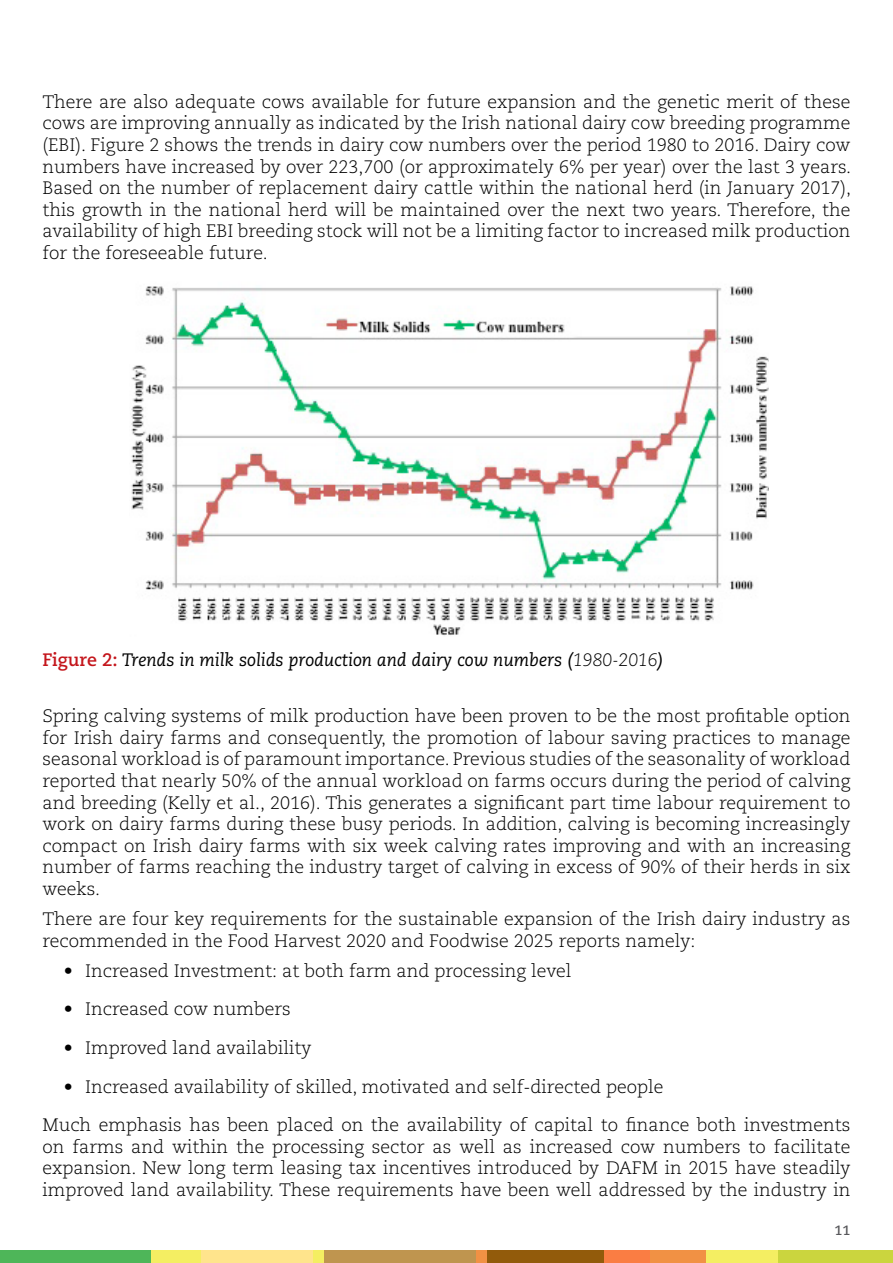
<style>
.page{position:relative;width:893px;height:1263px;background:#fff}
.page>*{position:absolute;margin:0;border:0;box-sizing:border-box;transform-origin:0 0}
.t1{font:300 18px/21.6px "Caecilia LT Std";color:#000;text-align:justify}
.t2{font:italic 18px "Caecilia LT Std";color:#000}
.t3{font:700 13.5px "Caecilia LT Std";color:#58585b}
.s1{font-weight:700;font-style:normal;color:#c4161c}
.s2{font-weight:300}
</style>
<div class="page">
<div style="left:0;top:1250px;width:151px;height:13px;background:#4eb659"></div>
<div style="left:200px;top:1250px;width:114px;height:13px;background:#ffe48c"></div>
<div style="left:151px;top:1250px;width:49px;height:13px;background:#f4ee62"></div>
<div style="left:324px;top:1250px;width:152px;height:13px;background:#bf954f"></div>
<div style="left:314px;top:1250px;width:10px;height:13px;background:#f4ee62"></div>
<div style="left:487px;top:1250px;width:117px;height:13px;background:#925b0b"></div>
<div style="left:476px;top:1250px;width:11px;height:13px;background:#f19144"></div>
<div style="left:649px;top:1250px;width:57px;height:13px;background:#f19144"></div>
<div style="left:604px;top:1250px;width:45px;height:13px;background:#fa7d43"></div>
<div style="left:777px;top:1250px;width:116px;height:13px;background:#cbd53e"></div>
<div style="left:706px;top:1250px;width:71px;height:13px;background:#f4ee62"></div>
<img style="left:131px;top:286px;width:637px;height:350px">
<p class="t1" style="left:43px;top:91px;width:810px">There are also adequate cows available for future expansion and the genetic merit of these cows are improving annually as indicated by the Irish national dairy cow breeding programme (EBI). Figure 2 shows the trends in dairy cow numbers over the period 1980 to 2016. Dairy cow numbers have increased by over 223,700 (or approximately 6% per year) over the last 3 years.<br>Based on the number of replacement dairy cattle within the national herd (in January 2017), this growth in the national herd will be maintained over the next two years. Therefore, the availability of high EBI breeding stock will not be a limiting factor to increased milk production for the foreseeable future.</p>
<p class="t2" style="left:43px;top:650px;width:623px"><span class="s1">Figure 2:</span> Trends in milk solids production and dairy cow numbers (<span class="s2">1980-2016</span>)</p>
<p class="t1" style="left:43px;top:706px;width:809px">Spring calving systems of milk production have been proven to be the most profitable option for Irish dairy farms and consequently, the promotion of labour saving practices to manage seasonal workload is of paramount importance. Previous studies of the seasonality of workload reported that nearly 50% of the annual workload on farms occurs during the period of calving and breeding (Kelly et al., 2016). This generates a significant part time labour requirement to work on dairy farms during these busy periods. In addition, calving is becoming increasingly compact on Irish dairy farms with six week calving rates improving and with an increasing number of farms reaching the industry target of calving in excess of 90% of their herds in six weeks.</p>
<p class="t1" style="left:43px;top:908px;width:809px">There are four key requirements for the sustainable expansion of the Irish dairy industry as recommended in the Food Harvest 2020 and Foodwise 2025 reports namely:</p>
<p class="t1" style="left:64px;top:960px;width:509px">• Increased Investment: at both farm and processing level</p>
<p class="t1" style="left:64px;top:999px;width:228px">• Increased cow numbers</p>
<p class="t1" style="left:64px;top:1037px;width:249px">• Improved land availability</p>
<p class="t1" style="left:43px;top:1067px;width:809px;line-height:38.5px;text-indent:21px">• Increased availability of skilled, motivated and self-directed people<br>Much emphasis has been placed on the availability of capital to finance both investments</p>
<p class="t1" style="left:43px;top:1136px;width:809px">on farms and within the processing sector as well as increased cow numbers to facilitate expansion. New long term leasing tax incentives introduced by DAFM in 2015 have steadily improved land availability. These requirements have been well addressed by the industry in</p>
<p class="t3" style="left:834px;top:1222px;width:17px">11</p>
</div>
